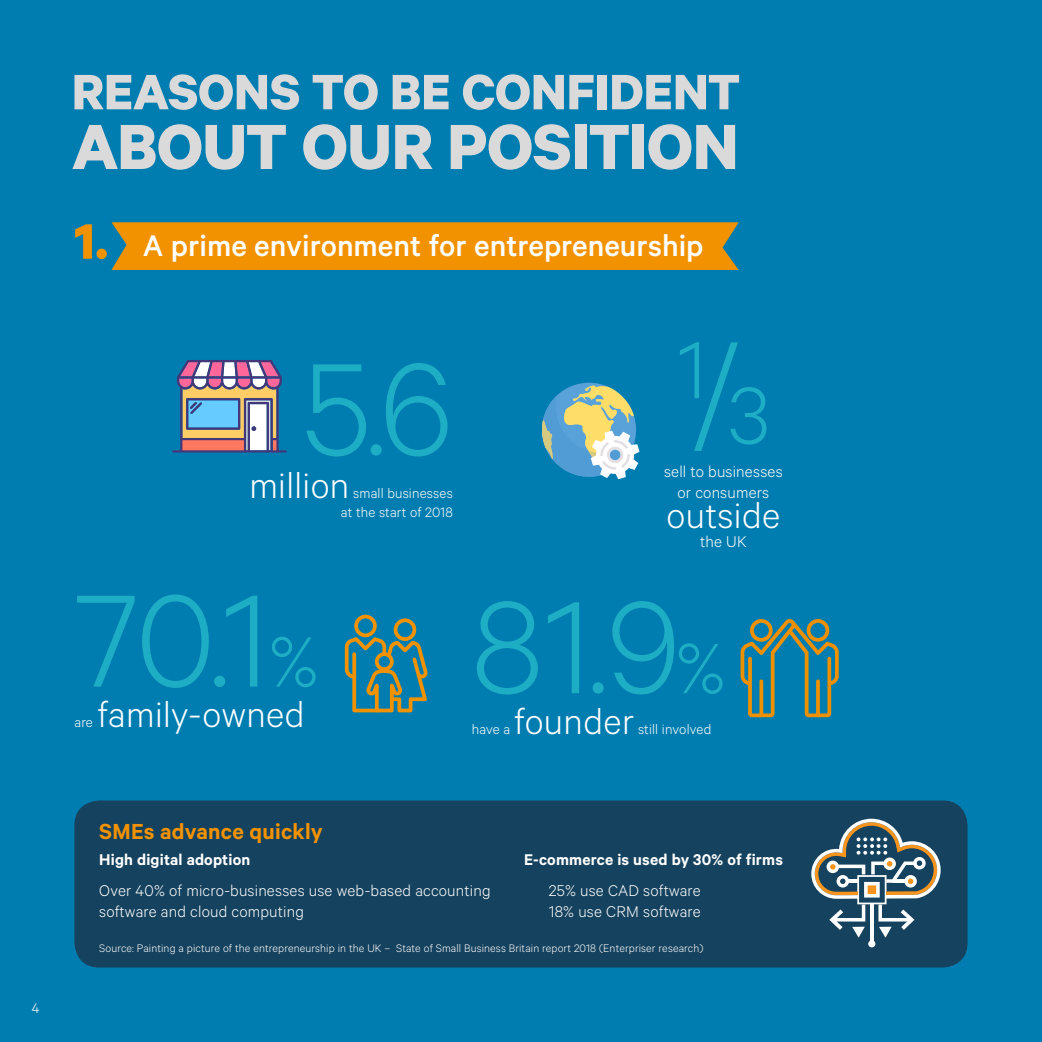
<style>
.page{position:relative;width:1042px;height:1042px;background:#007db0}
.page>*{position:absolute;margin:0;border:0;box-sizing:border-box;transform-origin:0 0}
.t1{font:300 147.88px "Calibre";color:#1daec5}
.t2{font:300 91px "Calibre";color:#1daec5}
.t3{font:700 71.75px "Calibre";letter-spacing:-.005em;color:#dadada}
.t4{font:700 56px "Calibre";color:#dadada}
.t5{font:300 40.07px "Calibre";letter-spacing:.01em;color:#fff}
.t6{font:500 33.6px "Calibre";color:#fff}
.t7{font:600 24.5px "Calibre";letter-spacing:.01em;color:#f39200}
.t8{font:300 17.5px/21px "Calibre";letter-spacing:.01em;color:#fff}
.t9{font:600 17.5px "Calibre";letter-spacing:.01em;color:#fff}
.t10{font:300 15.75px "Calibre";color:#fff}
.t11{font:300 15.4px/18.6px "Calibre";letter-spacing:.01em;color:#fff;text-align:right}
.t12{font:300 12.25px "Calibre";letter-spacing:.01em;color:#fff}
.s1{font-weight:700;font-size:56px;color:#f39200}
.s2{font-size:80.15px}
.s3{font-size:147.88px}
</style>
<div class="page">
<hr style="left:1041px;top:0;width:1px;height:347px;background:#15425e">
<hr style="left:1041px;top:347px;width:1px;height:347px;background:#f39200">
<hr style="left:1041px;top:694px;width:1px;height:348px;background:#bbc4cd">
<div style="left:74px;top:800px;width:893px;height:167px;background:#15425e;border-radius:25px"></div>
<div style="left:111px;top:222px;width:627px;height:48px;background:#f39200"></div>
<svg style="left:172px;top:360px;width:115px;height:92px;background:#9292a4"></svg>
<svg style="left:542px;top:383px;width:97px;height:96px"></svg>
<div style="left:354px;top:615px;width:23px;height:22px;border:4px solid #f39200;border-radius:50%"></div>
<div style="left:394px;top:618px;width:22px;height:23px;border:4px solid #f39200;border-radius:50%"></div>
<svg style="left:344px;top:634px;width:84px;height:79px"></svg>
<svg style="left:740px;top:619px;width:99px;height:98px"></svg>
<hr style="left:870px;top:904px;width:3px;height:40px;background:#fff">
<div style="left:868px;top:940px;width:7px;height:7px;background:#fff;border-radius:50%"></div>
<svg style="left:811px;top:819px;width:129px;height:118px"></svg>
<h3 class="t4" style="left:72px;top:58px;width:670px">REASONS TO BE CONFIDENT</h3>
<h3 class="t3" style="left:72px;top:103px;width:668px">ABOUT OUR POSITION</h3>
<h3 class="t6" style="left:74px;top:226px;width:630px"><span class="s1">1.</span> A prime environment for entrepreneurship</h3>
<h1 class="t1" style="left:303px;top:323px;width:151px">5.6</h1>
<h3 class="t5" style="left:249px;top:462px;width:101px">million</h3>
<p class="t11" style="left:341px;top:483px;width:114px">small businesses at the start of 2018</p>
<h1 class="t1" style="left:74px;top:554px;width:246px">70.1<span class="s2">%</span></h1>
<p class="t11" style="left:74px;top:712px;width:20px">are</p>
<h3 class="t5" style="left:98px;top:691px;width:208px">family-owned</h3>
<h2 class="t2" style="left:677px;top:340px;width:94px">1<span class="s3">/</span>3</h2>
<p class="t8" style="left:664px;top:460px;width:120px;text-align:center">sell to businesses or consumers</p>
<h3 class="t5" style="left:666px;top:492px;width:115px">outside</h3>
<p class="t8" style="left:700px;top:531px;width:48px">the UK</p>
<h1 class="t1" style="left:472px;top:561px;width:255px">81.9<span class="s2">%</span></h1>
<p class="t11" style="left:472px;top:719px;width:40px">have a</p>
<h3 class="t5" style="left:514px;top:698px;width:121px">founder</h3>
<p class="t11" style="left:638px;top:719px;width:75px">still involved</p>
<p class="t10" style="left:32px;top:998px;width:9px">4</p>
<h3 class="t7" style="left:99px;top:816px;width:225px">SMEs advance quickly</h3>
<p class="t9" style="left:99px;top:849px;width:153px">High digital adoption</p>
<p class="t8" style="left:99px;top:879px;width:393px">Over 40% of micro-businesses use web-based accounting software and cloud computing</p>
<p class="t9" style="left:524px;top:849px;width:260px">E-commerce is used by 30% of firms</p>
<p class="t8" style="left:549px;top:879px;width:153px">25% use CAD software<br>18% use CRM software</p>
<p class="t12" style="left:99px;top:941px;width:606px">Source: Painting a picture of the entrepreneurship in the UK – State of Small Business Britain report 2018 (Enterpriser research)</p>
</div>
